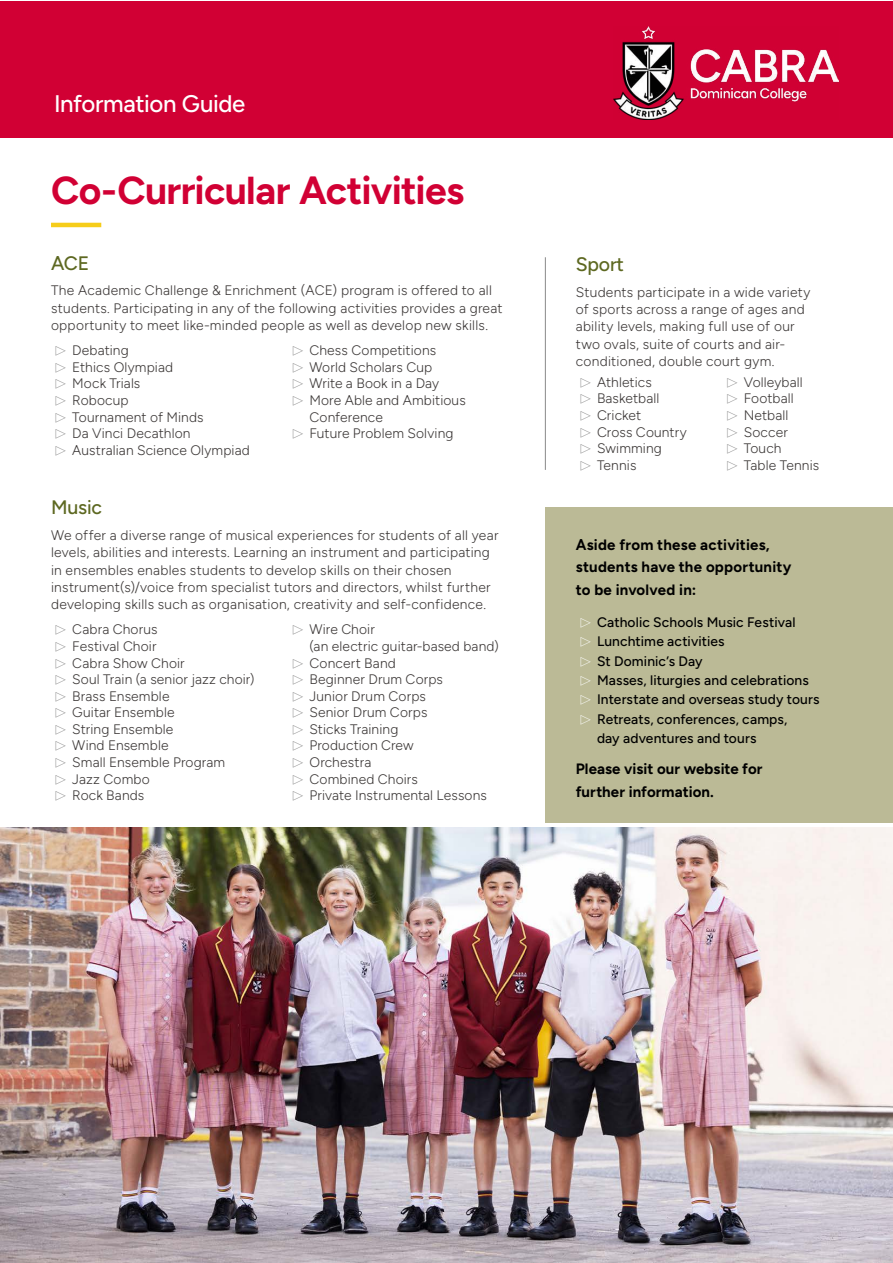
<style>
.page{position:relative;width:893px;height:1263px;background:#fff}
.page>*{position:absolute;margin:0;border:0;box-sizing:border-box;transform-origin:0 0}
.t1{font:700 39px "Figtree";letter-spacing:-.02em;color:#d10034}
.t2{font:500 24px "Figtree";letter-spacing:-.015em;color:#fff}
.t3{font:500 19.5px "Figtree";letter-spacing:-.01em;color:#5d6821}
.t4{font:700 15px/22.5px "Figtree";letter-spacing:.01em;color:#000}
.t5{font:300 13.8px/16.5px "Figtree";letter-spacing:.015em;color:#3e3a39}
.t6{font:500 13.8px "Figtree";letter-spacing:.01em;color:#000}
.s1{font-family:"Source Sans Pro";font-size:12px;color:#898989}
.s2{font-family:"Source Sans Pro";font-weight:300;font-size:12px;color:#fff}
</style>
<div class="page">
<img style="left:0;top:827px;width:893px;height:436px">
<hr style="left:51px;top:223px;width:50px;height:4px;background:#f6cd1a">
<div style="left:0;top:1px;width:893px;height:136px;background:#d10034"></div>
<img style="left:614px;top:26px;width:225px;height:93px">
<div style="left:545px;top:507px;width:348px;height:316px;background:#bbba96"></div>
<hr style="left:545px;top:257px;width:1px;height:213px;background:#898989">
<h2 class="t2" style="left:54px;top:90px;width:193px">Information Guide</h2>
<h1 class="t1" style="left:51px;top:167px;width:415px">Co-Curricular Activities</h1>
<h3 class="t3" style="left:51px;top:251px;width:40px">ACE</h3>
<p class="t5" style="left:51px;top:282px;width:453px;line-height:17.4px">The Academic Challenge &amp; Enrichment (ACE) program is offered to all students. Participating in any of the following activities provides a great opportunity to meet like-minded people as well as develop new skills.</p>
<p class="t5" style="left:55px;top:342px;width:196px"><span class="s1">▷</span> Debating<br><span class="s1">▷</span> Ethics Olympiad<br><span class="s1">▷</span> Mock Trials<br><span class="s1">▷</span> Robocup<br><span class="s1">▷</span> Tournament of Minds<br><span class="s1">▷</span> Da Vinci Decathlon<br><span class="s1">▷</span> Australian Science Olympiad</p>
<p class="t5" style="left:292px;top:342px;width:145px"><span class="s1">▷</span> Chess Competitions</p>
<p class="t5" style="left:292px;top:359px;width:141px"><span class="s1">▷</span> World Scholars Cup</p>
<p class="t5" style="left:292px;top:375px;width:148px"><span class="s1">▷</span> Write a Book in a Day</p>
<p class="t5" style="left:292px;top:392px;width:175px"><span class="s1">▷</span> More Able and Ambitious</p>
<p class="t5" style="left:309px;top:408px;width:75px">Conference</p>
<p class="t5" style="left:292px;top:425px;width:163px"><span class="s1">▷</span> Future Problem Solving</p>
<h3 class="t3" style="left:51px;top:496px;width:53px">Music</h3>
<p class="t5" style="left:51px;top:526px;width:449px;line-height:17.4px">We offer a diverse range of musical experiences for students of all year levels, abilities and interests. Learning an instrument and participating in ensembles enables students to develop skills on their chosen instrument(s)/voice from specialist tutors and directors, whilst further developing skills such as organisation, creativity and self-confidence.</p>
<p class="t5" style="left:55px;top:621px;width:201px"><span class="s1">▷</span> Cabra Chorus<br><span class="s1">▷</span> Festival Choir<br><span class="s1">▷</span> Cabra Show Choir<br><span class="s1">▷</span> Soul Train (a senior jazz choir) <span class="s1">▷</span> Brass Ensemble<br><span class="s1">▷</span> Guitar Ensemble<br><span class="s1">▷</span> String Ensemble<br><span class="s1">▷</span> Wind Ensemble<br><span class="s1">▷</span> Small Ensemble Program<br><span class="s1">▷</span> Jazz Combo<br><span class="s1">▷</span> Rock Bands</p>
<p class="t5" style="left:292px;top:621px;width:84px"><span class="s1">▷</span> Wire Choir</p>
<p class="t5" style="left:309px;top:638px;width:191px">(an electric guitar-based band)</p>
<p class="t5" style="left:292px;top:654px;width:105px"><span class="s1">▷</span> Concert Band</p>
<p class="t5" style="left:292px;top:671px;width:152px"><span class="s1">▷</span> Beginner Drum Corps</p>
<p class="t5" style="left:292px;top:688px;width:135px"><span class="s1">▷</span> Junior Drum Corps</p>
<p class="t5" style="left:292px;top:704px;width:136px"><span class="s1">▷</span> Senior Drum Corps</p>
<p class="t5" style="left:292px;top:721px;width:107px"><span class="s1">▷</span> Sticks Training</p>
<p class="t5" style="left:292px;top:737px;width:123px"><span class="s1">▷</span> Production Crew</p>
<p class="t5" style="left:292px;top:754px;width:80px"><span class="s1">▷</span> Orchestra</p>
<p class="t5" style="left:292px;top:770px;width:127px"><span class="s1">▷</span> Combined Choirs</p>
<p class="t5" style="left:292px;top:787px;width:196px"><span class="s1">▷</span> Private Instrumental Lessons</p>
<h3 class="t3" style="left:576px;top:253px;width:50px">Sport</h3>
<p class="t5" style="left:576px;top:283px;width:236px;line-height:17.4px">Students participate in a wide variety of sports across a range of ages and ability levels, making full use of our two ovals, suite of courts and air&shy;conditioned, double court gym.</p>
<p class="t5" style="left:580px;top:374px;width:108px"><span class="s1">▷</span> Athletics<br><span class="s1">▷</span> Basketball<br><span class="s1">▷</span> Cricket<br><span class="s1">▷</span> Cross Country <span class="s1">▷</span> Swimming<br><span class="s1">▷</span> Tennis</p>
<p class="t5" style="left:727px;top:374px;width:94px"><span class="s1">▷</span> Volleyball<br><span class="s1">▷</span> Football<br><span class="s1">▷</span> Netball<br><span class="s1">▷</span> Soccer<br><span class="s1">▷</span> Touch<br><span class="s1">▷</span> Table Tennis</p>
<p class="t4" style="left:576px;top:533px;width:217px">Aside from these activities, students have the opportunity to be involved in:</p>
<p class="t6" style="left:580px;top:614px;width:217px"><span class="s2">▷</span> Catholic Schools Music Festival</p>
<p class="t6" style="left:580px;top:634px;width:146px"><span class="s2">▷</span> Lunchtime activities</p>
<p class="t6" style="left:580px;top:653px;width:124px"><span class="s2">▷</span> St Dominic’s Day</p>
<p class="t6" style="left:580px;top:672px;width:230px"><span class="s2">▷</span> Masses, liturgies and celebrations</p>
<p class="t6" style="left:580px;top:692px;width:241px"><span class="s2">▷</span> Interstate and overseas study tours</p>
<p class="t6" style="left:580px;top:711px;width:209px"><span class="s2">▷</span> Retreats, conferences, camps,</p>
<p class="t6" style="left:597px;top:730px;width:161px">day adventures and tours</p>
<p class="t4" style="left:576px;top:757px;width:188px">Please visit our website for further information.</p>
</div>
